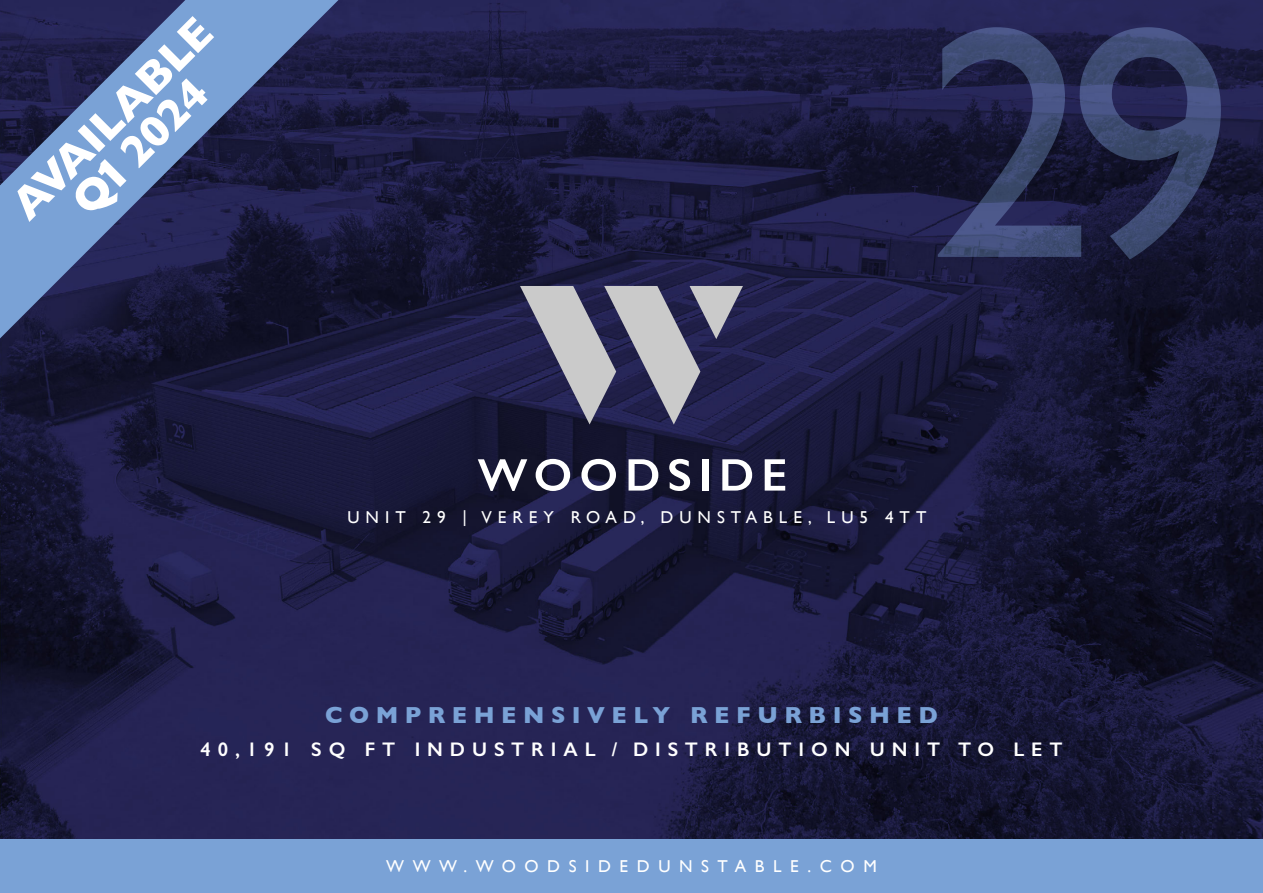
<style>
.page{position:relative;width:1263px;height:893px;background:#fff}
.page>*{position:absolute;margin:0;border:0;box-sizing:border-box;transform-origin:0 0}
.t1{font:700 44.55px/39.6px "Gill Sans";color:#fff;text-align:center}
.t2{font:700 23.7px "Gill Sans";letter-spacing:.27em;color:#7aa2d6}
.t3{font:600 19.8px "Gill Sans";letter-spacing:.35em;color:#fff}
.t4{font:17.25px "Gill Sans";letter-spacing:.35em;color:#fff}
.t5{font:17.25px "Gill Sans";letter-spacing:.5em;color:#fff}
</style>
<div class="page">
<img style="left:0;top:0;width:947px;height:840px">
<div style="left:947px;top:0;width:316px;height:52px;background:#28285a"></div>
<img style="left:1211px;top:52px;width:52px;height:788px">
<img style="left:947px;top:260px;width:264px;height:580px">
<div style="left:0;top:840px;width:1263px;height:53px;background:#7aa2d6"></div>
<svg style="left:478px;top:459px;width:49px;height:32px"></svg>
<svg style="left:536px;top:459px;width:34px;height:32px"></svg>
<svg style="left:581px;top:459px;width:35px;height:32px"></svg>
<svg style="left:628px;top:459px;width:30px;height:32px"></svg>
<svg style="left:669px;top:459px;width:21px;height:32px"></svg>
<div style="left:702px;top:459px;width:6px;height:32px;background:#fff"></div>
<svg style="left:722px;top:459px;width:30px;height:32px"></svg>
<svg style="left:765px;top:459px;width:20px;height:32px"></svg>
<svg style="left:520px;top:286px;width:223px;height:138px;background:#6a6a82"></svg>
<img style="left:938px;top:27px;width:283px;height:233px">
<svg style="left:0;top:0;width:338px;height:338px;background:#3d4b76"></svg>
<svg style="left:95px;top:159px;width:32px;height:31px"></svg>
<h1 class="t1" style="left:4px;top:197px;width:265px;rotate:-45deg">AVAILABLE<br>Q 2024</h1>
<p class="t4" style="left:347px;top:507px;width:581px">UNIT 29 | VEREY ROAD, DUNSTABLE, LU5 4TT</p>
<p class="t2" style="left:325px;top:696px;width:614px">COMPREHENSIVELY REFURBISHED</p>
<p class="t3" style="left:200px;top:737px;width:863px">40,191 SQ FT INDUSTRIAL / DISTRIBUTION UNIT TO LET</p>
<p class="t5" style="left:386px;top:856px;width:492px">WWW.WOODSIDEDUNSTABLE.COM</p>
</div>
